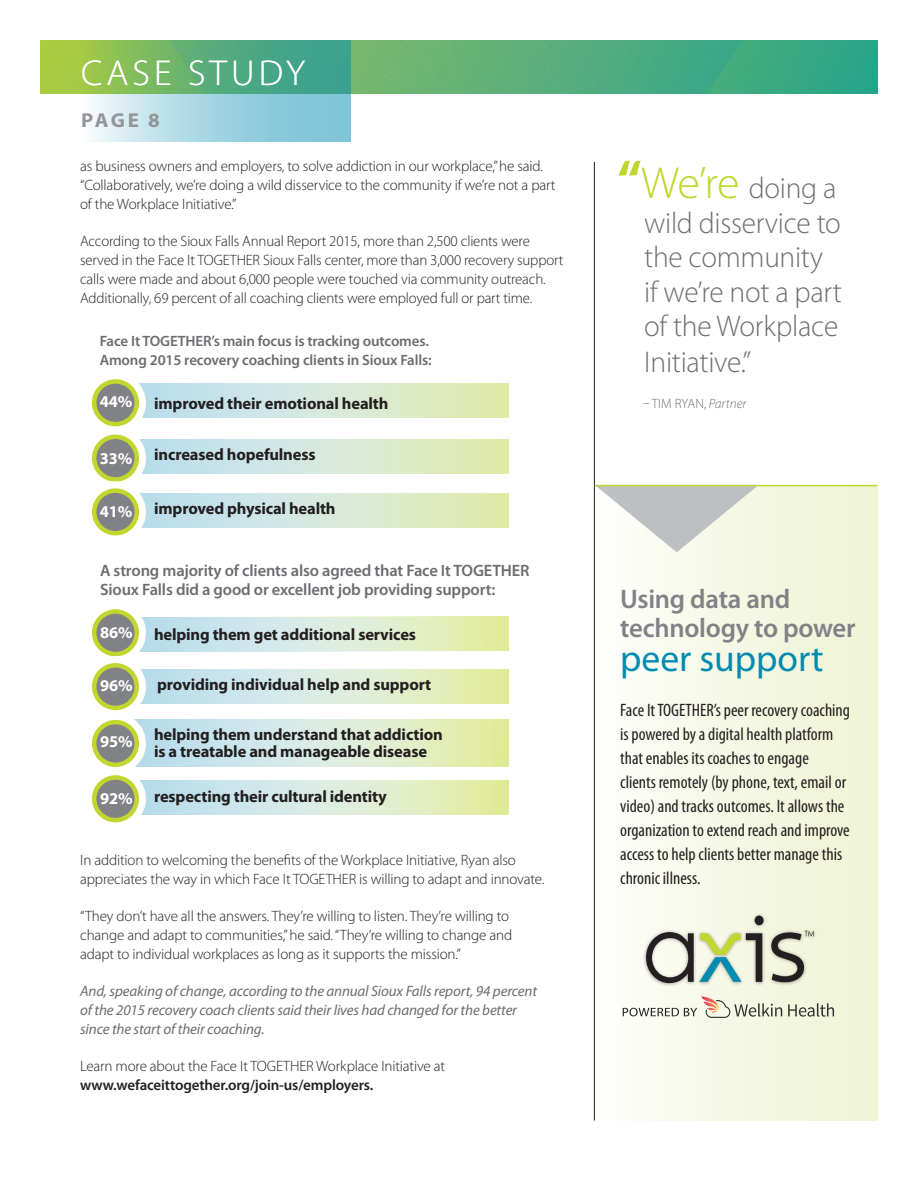
<style>
.page{position:relative;width:918px;height:1188px;background:#fff}
.page>*{position:absolute;margin:0;border:0;box-sizing:border-box;transform-origin:0 0}
.t1{font:37.5px "Myriad Pro";color:#008bb0}
.t2{font:300 36px "Myriad Pro";letter-spacing:.11em;color:#fff;scale:1.04 1}
.t3{font:300 30px/34.8px "Myriad Pro";letter-spacing:-.01em;color:#6f7073}
.t4{font:600 27px/30px "Myriad Pro";letter-spacing:-.01em;color:#808285}
.t5{font:700 20.1px "Myriad Pro";color:#939598;scale:1.04 1}
.t6{font:condensed 18px/24px "Myriad Pro";color:#231f20}
.t7{font:700 16.5px/16.5px "Myriad Pro";letter-spacing:-.01em;color:#231f20}
.t8{font:600 16.5px/18.8px "Myriad Pro";letter-spacing:-.01em;color:#6c6d70}
.t9{font:700 16.5px "Myriad Pro";letter-spacing:-.01em;color:#fff}
.t10{font:300 15px/18.8px "Myriad Pro";letter-spacing:-.01em;color:#231f20}
.t11{font:italic 15px/18.8px "Myriad Pro";letter-spacing:-.01em;color:#6c6d70}
.t12{font:600 15px/18.8px "Myriad Pro";letter-spacing:-.01em;color:#6c6d70}
.t13{font:600 15px "Myriad Pro";letter-spacing:-.01em;color:#231f20}
.t14{font:300 13.5px "Myriad Pro";color:#6f7073}
.s1{font-weight:700;font-size:54px;color:#c1d72f}
.s2{font-size:45px;color:#c1d72f}
.s3{font-style:italic}
</style>
<div class="page">
<div style="left:95px;top:617px;width:413px;height:34px;background:#e2ec9e"></div>
<div style="left:95px;top:669px;width:413px;height:34px;background:#e1ec9c"></div>
<div style="left:95px;top:719px;width:413px;height:47px;background:#e1ec9c"></div>
<div style="left:95px;top:780px;width:413px;height:34px;background:#e0eb99"></div>
<svg style="left:134px;top:617px;width:339px;height:34px;background:#d4e8dc"></svg>
<svg style="left:134px;top:669px;width:344px;height:35px;background:#d5e8da"></svg>
<svg style="left:131px;top:719px;width:344px;height:47px;background:#d4e8db"></svg>
<svg style="left:133px;top:780px;width:345px;height:35px;background:#d4e8da"></svg>
<svg style="left:140px;top:384px;width:369px;height:34px;background:#d2e6d4"></svg>
<svg style="left:139px;top:439px;width:370px;height:34px;background:#d2e6d4"></svg>
<svg style="left:140px;top:493px;width:369px;height:34px;background:#d2e6d4"></svg>
<svg style="left:90px;top:607px;width:51px;height:52px"></svg>
<div style="left:85px;top:602px;width:61px;height:61px;border:9px solid #fff;border-radius:50%"></div>
<div style="left:94px;top:611px;width:43px;height:43px;background:#808285;border-radius:50%"></div>
<div style="left:92px;top:609px;width:47px;height:47px;border:4px solid #c1d72f;border-radius:50%"></div>
<svg style="left:90px;top:661px;width:51px;height:52px"></svg>
<div style="left:85px;top:656px;width:61px;height:61px;border:9px solid #fff;border-radius:50%"></div>
<div style="left:94px;top:665px;width:43px;height:43px;background:#808285;border-radius:50%"></div>
<div style="left:92px;top:663px;width:47px;height:47px;border:4px solid #c1d72f;border-radius:50%"></div>
<svg style="left:90px;top:718px;width:51px;height:51px"></svg>
<div style="left:85px;top:713px;width:61px;height:61px;border:9px solid #fff;border-radius:50%"></div>
<div style="left:94px;top:722px;width:43px;height:43px;background:#808285;border-radius:50%"></div>
<div style="left:92px;top:720px;width:47px;height:47px;border:4px solid #c1d72f;border-radius:50%"></div>
<svg style="left:90px;top:773px;width:51px;height:52px"></svg>
<div style="left:85px;top:768px;width:61px;height:61px;border:9px solid #fff;border-radius:50%"></div>
<div style="left:94px;top:777px;width:43px;height:43px;background:#808285;border-radius:50%"></div>
<div style="left:92px;top:775px;width:47px;height:47px;border:4px solid #c1d72f;border-radius:50%"></div>
<div style="left:595px;top:485px;width:283px;height:635px;background:linear-gradient(to right,#fdfdfa,#eff3d3)"></div>
<hr style="left:594px;top:162px;width:1px;height:958px;background:#231f20">
<div style="left:642px;top:912px;width:175px;height:74px;background:#231f20;opacity:.4"></div>
<svg style="left:646px;top:916px;width:118px;height:67px;background:#bdc6b5"></svg>
<svg style="left:771px;top:931px;width:43px;height:51px;background:#acad9d"></svg>
<svg style="left:595px;top:486px;width:164px;height:66px"></svg>
<hr style="left:595px;top:485px;width:283px;height:1px;background:#c1d72f">
<svg style="left:623px;top:997px;width:211px;height:21px"></svg>
<svg style="left:90px;top:377px;width:51px;height:52px"></svg>
<div style="left:85px;top:372px;width:61px;height:61px;border:9px solid #fff;border-radius:50%"></div>
<div style="left:94px;top:381px;width:43px;height:43px;background:#808285;border-radius:50%"></div>
<div style="left:92px;top:379px;width:47px;height:47px;border:4px solid #c1d72f;border-radius:50%"></div>
<svg style="left:90px;top:432px;width:51px;height:52px"></svg>
<div style="left:85px;top:428px;width:61px;height:61px;border:9px solid #fff;border-radius:50%"></div>
<div style="left:94px;top:437px;width:43px;height:42px;background:#808285;border-radius:50%"></div>
<div style="left:92px;top:435px;width:47px;height:47px;border:4px solid #c1d72f;border-radius:50%"></div>
<svg style="left:90px;top:486px;width:51px;height:52px"></svg>
<div style="left:85px;top:482px;width:61px;height:60px;border:9px solid #fff;border-radius:50%"></div>
<div style="left:94px;top:491px;width:43px;height:42px;background:#808285;border-radius:50%"></div>
<div style="left:92px;top:488px;width:47px;height:48px;border:4px solid #c1d72f;border-radius:50%"></div>
<img style="left:40px;top:40px;width:838px;height:53px">
<svg style="left:81px;top:40px;width:270px;height:102px;background:#84c3a8"></svg>
<h2 class="t2" style="left:81px;top:54px;width:217px">CASE STUDY</h2>
<h3 class="t5" style="left:81px;top:108px;width:77px">page 8</h3>
<p class="t10" style="left:80px;top:157px;width:477px">as business owners and employers, to solve addiction in our workplace,” he said. “Collaboratively, we’re doing a wild disservice to the community if we’re not a part of the Workplace Initiative.”</p>
<p class="t10" style="left:80px;top:232px;width:485px">According to the Sioux Falls Annual Report 2015, more than 2,500 clients were served in the Face It TOGETHER Sioux Falls center, more than 3,000 recovery support calls were made and about 6,000 people were touched via community outreach.<br>Additionally, 69 percent of all coaching clients were employed full or part time.</p>
<p class="t12" style="left:100px;top:331px;width:334px">Face It TOGETHER’s main focus is tracking outcomes.<br>Among 2015 recovery coaching clients in Sioux Falls:</p>
<p class="t9" style="left:100px;top:391px;width:34px">44%</p>
<p class="t7" style="left:154px;top:395px;width:236px">improved their emotional health</p>
<p class="t9" style="left:100px;top:448px;width:34px">33%</p>
<p class="t7" style="left:154px;top:446px;width:163px">increased hopefulness</p>
<p class="t9" style="left:100px;top:501px;width:34px">41%</p>
<p class="t7" style="left:154px;top:500px;width:183px">improved physical health</p>
<p class="t8" style="left:100px;top:560px;width:431px">A strong majority of clients also agreed that Face It TOGETHER<br>Sioux Falls did a good or excellent job providing support:</p>
<p class="t9" style="left:100px;top:622px;width:34px">86%</p>
<p class="t7" style="left:154px;top:625px;width:263px">helping them get additional services</p>
<p class="t9" style="left:100px;top:675px;width:34px">96%</p>
<p class="t7" style="left:157px;top:675px;width:275px">providing individual help and support</p>
<p class="t9" style="left:100px;top:731px;width:34px">95%</p>
<p class="t7" style="left:154px;top:726px;width:290px">helping them understand that addiction is a treatable and manageable disease</p>
<p class="t9" style="left:100px;top:787px;width:34px">92%</p>
<p class="t7" style="left:154px;top:788px;width:234px">respecting their cultural identity</p>
<p class="t10" style="left:80px;top:851px;width:466px">In addition to welcoming the benefits of the Workplace Initiative, Ryan also appreciates the way in which Face It TOGETHER is willing to adapt and innovate.</p>
<p class="t10" style="left:80px;top:907px;width:434px">“They don’t have all the answers. They’re willing to listen. They’re willing to change and adapt to communities,” he said. “They’re willing to change and adapt to individual workplaces as long as it supports the mission.”</p>
<p class="t11" style="left:80px;top:982px;width:459px">And, speaking of change, according to the annual Sioux Falls report, 94 percent of the 2015 recovery coach clients said their lives had changed for the better since the start of their coaching.</p>
<p class="t10" style="left:80px;top:1057px;width:367px">Learn more about the Face It TOGETHER Workplace Initiative at</p>
<p class="t13" style="left:80px;top:1075px;width:295px">www.wefaceittogether.org/join-us/employers.</p>
<h3 class="t3" style="left:644px;top:171px;width:199px;text-indent:-27px"><span class="s1">“</span><span class="s2">We’re</span> doing a wild disservice to the community if we’re not a part of the Workplace<br>Initiative.”</h3>
<p class="t14" style="left:643px;top:396px;width:105px">– Ti m Rya N, <span class="s3">Partner</span></p>
<h3 class="t4" style="left:620px;top:583px;width:237px">Using data and technology to power</h3>
<h1 class="t1" style="left:620px;top:635px;width:205px">peer support</h1>
<p class="t6" style="left:620px;top:698px;width:231px">Face It TOGETHER’s peer recovery coaching is powered by a digital health platform that enables its coaches to engage<br>clients remotely (by phone, text, email or video) and tracks outcomes. It allows the organization to extend reach and improve access to help clients better manage this chronic illness.</p>
</div>
